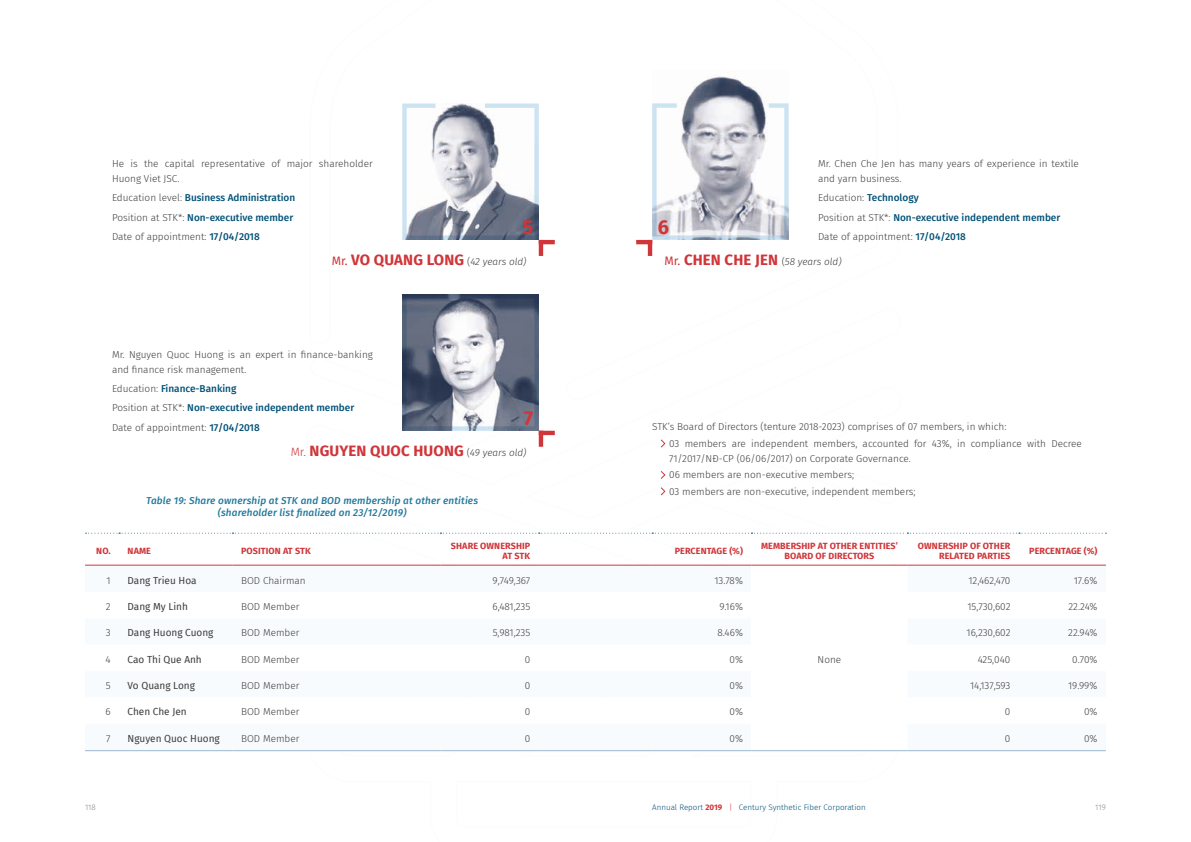
<style>
.page{position:relative;width:1191px;height:842px;background:#fff}
.page>*{position:absolute;margin:0;border:0;box-sizing:border-box;transform-origin:0 0}
.t1{font:700 20px "Fira Sans";color:#d03539}
.t2{font:700 15px "Fira Sans";letter-spacing:.01em;color:#d03539}
.t3{font:300 10px/15px "Fira Sans";color:#3d3d3c}
.t4{font:500 10px/19.2px "Fira Sans";color:#005177}
.t5{font:italic 500 10px/12px "Fira Sans";letter-spacing:.015em;color:#23799d;text-align:center}
.t6{font:10px "Fira Sans";color:#3d3d3c}
.t7{font:italic 300 10px "Fira Sans";color:#3d3d3c}
.t8{font:700 9px/10.8px "Fira Sans";letter-spacing:.01em;color:#d03539;text-align:right}
.t9{font:300 8px "Fira Sans";color:#005177}
.t10{font:300 8px "Fira Sans";letter-spacing:-.005em;color:#878787}
.s1{font-weight:300;color:#3d3d3c}
.s2{font-weight:400;font-size:12px}
.s3{font-weight:300;font-size:10px;color:#3d3d3c}
.s4{font-weight:300;font-style:italic;font-size:10px;color:#3d3d3c}
.s5{font-weight:400;font-style:normal;font-size:12px;color:#d03539}
.s6{font-weight:700;font-style:normal;font-size:15px;color:#d03539}
.s7{font-style:normal}
.s8{font-weight:300;font-size:12px}
.s9{font-weight:700;color:#d03539}
.s10{color:#d03539}
</style>
<div class="page">
<svg style="left:306px;top:532px;width:595px;height:220px"></svg>
<svg style="left:306px;top:566px;width:445px;height:184px"></svg>
<div style="left:751px;top:565px;width:156px;height:186px;background:#fff"></div>
<svg style="left:306px;top:592px;width:445px;height:132px"></svg>
<hr style="left:85px;top:750px;width:34px;height:1px;background:#9db7cd">
<hr style="left:119px;top:750px;width:113px;height:1px;background:#9db7cd">
<hr style="left:232px;top:750px;width:208px;height:1px;background:#9db7cd">
<hr style="left:440px;top:750px;width:99px;height:1px;background:#9db7cd">
<hr style="left:539px;top:750px;width:113px;height:1px;background:#9db7cd">
<hr style="left:652px;top:750px;width:99px;height:1px;background:#9db7cd">
<hr style="left:751px;top:750px;width:156px;height:1px;background:#9db7cd">
<hr style="left:907px;top:750px;width:112px;height:1px;background:#9db7cd">
<hr style="left:1019px;top:750px;width:87px;height:1px;background:#9db7cd">
<hr style="left:85px;top:565px;width:34px;height:1px;background:#d03539">
<hr style="left:119px;top:565px;width:113px;height:1px;background:#d03539">
<hr style="left:232px;top:565px;width:208px;height:1px;background:#d03539">
<hr style="left:440px;top:565px;width:99px;height:1px;background:#d03539">
<hr style="left:539px;top:565px;width:113px;height:1px;background:#d03539">
<hr style="left:652px;top:565px;width:99px;height:1px;background:#d03539">
<hr style="left:751px;top:565px;width:156px;height:1px;background:#d03539">
<hr style="left:907px;top:565px;width:112px;height:1px;background:#d03539">
<hr style="left:1019px;top:565px;width:87px;height:1px;background:#d03539">
<svg style="left:86px;top:533px;width:1020px;height:1px"></svg>
<hr style="left:539px;top:240px;width:16px;height:4px;background:#d03539">
<hr style="left:539px;top:240px;width:4px;height:16px;background:#d03539">
<hr style="left:539px;top:431px;width:16px;height:4px;background:#d03539">
<hr style="left:539px;top:431px;width:4px;height:16px;background:#d03539">
<hr style="left:648px;top:240px;width:4px;height:16px;background:#d03539">
<hr style="left:636px;top:240px;width:16px;height:4px;background:#d03539">
<svg style="left:402px;top:103px;width:138px;height:138px"></svg>
<img style="left:686px;top:76px;width:77px;height:26px">
<svg style="left:651px;top:102px;width:138px;height:139px"></svg>
<img style="left:407px;top:299px;width:127px;height:127px">
<svg style="left:660px;top:439px;width:6px;height:9px"></svg>
<svg style="left:660px;top:471px;width:6px;height:8px"></svg>
<svg style="left:660px;top:487px;width:6px;height:9px"></svg>
<p class="t3" style="left:112px;top:156px;width:262px">He is the capital representative of major shareholder<br>Huong Viet JSC.</p>
<p class="t4" style="left:112px;top:188px;width:185px"><span class="s1">Education level:</span> Business Administration<br><span class="s1">Position at STK*:</span> Non-executive member<br><span class="s1">Date of appointment:</span> 17/04/2018</p>
<h1 class="t1" style="left:522px;top:210px;width:12px">5</h1>
<h2 class="t2" style="left:332px;top:248px;width:196px"><span class="s2">Mr.</span> VO QUANG LONG <span class="s3">(</span><span class="s4">42 years old)</span></h2>
<p class="t3" style="left:818px;top:156px;width:262px">Mr. Chen Che Jen has many years of experience in textile and yarn business.</p>
<p class="t4" style="left:818px;top:188px;width:244px"><span class="s1">Education:</span> Technology<br><span class="s1">Position at STK*:</span> Non-executive independent member<br><span class="s1">Date of appointment:</span> 17/04/2018</p>
<p class="t7" style="left:664px;top:255px;width:178px"><span class="s5">Mr.</span> <span class="s6">CHEN CHE JEN</span> <span class="s7">(</span>58 years old)</p>
<h1 class="t1" style="left:658px;top:210px;width:13px">6</h1>
<p class="t3" style="left:112px;top:347px;width:262px">Mr. Nguyen Quoc Huong is an expert in finance-banking and finance risk management.</p>
<p class="t4" style="left:112px;top:379px;width:244px"><span class="s1">Education:</span> Finance-Banking<br><span class="s1">Position at STK*:</span> Non-executive independent member<br><span class="s1">Date of appointment:</span> 17/04/2018</p>
<h2 class="t2" style="left:291px;top:438px;width:237px"><span class="s8">Mr.</span> NGUYEN QUOC HUONG <span class="s3">(</span><span class="s4">49 years old)</span></h2>
<h1 class="t1" style="left:524px;top:401px;width:11px">7</h1>
<p class="t3" style="left:669px;top:419px;width:414px;line-height:16.4px;text-indent:-17px">STK’s Board of Directors (tenture 2018-2023) comprises of 07 members, in which:<br>03 members are independent members, accounted for 43%, in compliance with Decree</p>
<p class="t3" style="left:669px;top:450px;width:248px;line-height:16.4px">71/2017/NĐ-CP (06/06/2017) on Corporate Governance.<br>06 members are non-executive members;<br>03 members are non-executive, independent members;</p>
<p class="t5" style="left:146px;top:494px;width:333px">Table 19: Share ownership at STK and BOD membership at other entities (shareholder list finalized on 23/12/2019)</p>
<p class="t8" style="left:96px;top:545px;width:56px">NO. NAME</p>
<p class="t8" style="left:241px;top:545px;width:71px">POSITION AT STK</p>
<p class="t8" style="left:451px;top:539px;width:81px">SHARE OWNERSHIP<br>AT STK</p>
<p class="t8" style="left:674px;top:545px;width:70px">PERCENTAGE (%)</p>
<p class="t8" style="left:761px;top:539px;width:138px;text-align:center">MEMBERSHIP AT OTHER ENTITIES’<br>BOARD OF DIRECTORS</p>
<p class="t8" style="left:918px;top:539px;width:94px">OWNERSHIP OF OTHER<br>RELATED PARTIES</p>
<p class="t8" style="left:1029px;top:545px;width:70px">PERCENTAGE (%)</p>
<p class="t3" style="left:106px;top:572px;width:6px">1</p>
<p class="t6" style="left:128px;top:572px;width:70px">Dang Trieu Hoa</p>
<p class="t3" style="left:241px;top:572px;width:66px">BOD Chairman</p>
<p class="t3" style="left:492px;top:572px;width:39px">9,749,367</p>
<p class="t3" style="left:714px;top:572px;width:30px">13.78%</p>
<p class="t3" style="left:968px;top:572px;width:44px">12,462,470</p>
<p class="t3" style="left:1073px;top:572px;width:25px">17.6%</p>
<p class="t3" style="left:106px;top:599px;width:6px">2</p>
<p class="t6" style="left:128px;top:599px;width:62px">Dang My Linh</p>
<p class="t3" style="left:241px;top:599px;width:60px">BOD Member</p>
<p class="t3" style="left:492px;top:599px;width:39px">6,481,235</p>
<p class="t3" style="left:719px;top:599px;width:25px">9.16%</p>
<p class="t3" style="left:967px;top:599px;width:45px">15,730,602</p>
<p class="t3" style="left:1068px;top:599px;width:30px">22.24%</p>
<p class="t3" style="left:106px;top:625px;width:6px">3</p>
<p class="t6" style="left:128px;top:625px;width:87px">Dang Huong Cuong</p>
<p class="t3" style="left:241px;top:625px;width:60px">BOD Member</p>
<p class="t3" style="left:493px;top:625px;width:39px">5,981,235</p>
<p class="t3" style="left:717px;top:625px;width:27px">8.46%</p>
<p class="t3" style="left:966px;top:625px;width:45px">16,230,602</p>
<p class="t3" style="left:1068px;top:625px;width:31px">22.94%</p>
<p class="t3" style="left:105px;top:651px;width:7px">4</p>
<p class="t6" style="left:128px;top:651px;width:76px">Cao Thi Que Anh</p>
<p class="t3" style="left:241px;top:651px;width:60px">BOD Member</p>
<p class="t3" style="left:525px;top:651px;width:7px">0</p>
<p class="t3" style="left:729px;top:651px;width:15px">0%</p>
<p class="t3" style="left:977px;top:651px;width:34px">425,040</p>
<p class="t3" style="left:1072px;top:651px;width:27px">0.70%</p>
<p class="t3" style="left:106px;top:678px;width:6px">5</p>
<p class="t6" style="left:128px;top:678px;width:69px">Vo Quang Long</p>
<p class="t3" style="left:241px;top:678px;width:60px">BOD Member</p>
<p class="t3" style="left:525px;top:678px;width:7px">0</p>
<p class="t3" style="left:729px;top:678px;width:15px">0%</p>
<p class="t3" style="left:970px;top:678px;width:42px">14,137,593</p>
<p class="t3" style="left:1068px;top:678px;width:31px">19.99%</p>
<p class="t3" style="left:105px;top:704px;width:7px">6</p>
<p class="t6" style="left:128px;top:704px;width:61px">Chen Che Jen</p>
<p class="t3" style="left:241px;top:704px;width:60px">BOD Member</p>
<p class="t3" style="left:525px;top:704px;width:7px">0</p>
<p class="t3" style="left:729px;top:704px;width:15px">0%</p>
<p class="t3" style="left:1005px;top:704px;width:7px">0</p>
<p class="t3" style="left:1084px;top:704px;width:15px">0%</p>
<p class="t3" style="left:106px;top:731px;width:6px">7</p>
<p class="t6" style="left:128px;top:731px;width:94px">Nguyen Quoc Huong</p>
<p class="t3" style="left:241px;top:731px;width:60px">BOD Member</p>
<p class="t3" style="left:525px;top:731px;width:7px">0</p>
<p class="t3" style="left:729px;top:731px;width:15px">0%</p>
<p class="t3" style="left:1005px;top:731px;width:7px">0</p>
<p class="t3" style="left:1084px;top:731px;width:15px">0%</p>
<p class="t3" style="left:817px;top:651px;width:25px">None</p>
<p class="t10" style="left:85px;top:802px;width:12px">118</p>
<p class="t9" style="left:652px;top:802px;width:215px">Annual Report <span class="s9">2019</span> <span class="s10">|</span> Century Synthetic Fiber Corporation</p>
<p class="t10" style="left:1095px;top:802px;width:12px">119</p>
</div>
